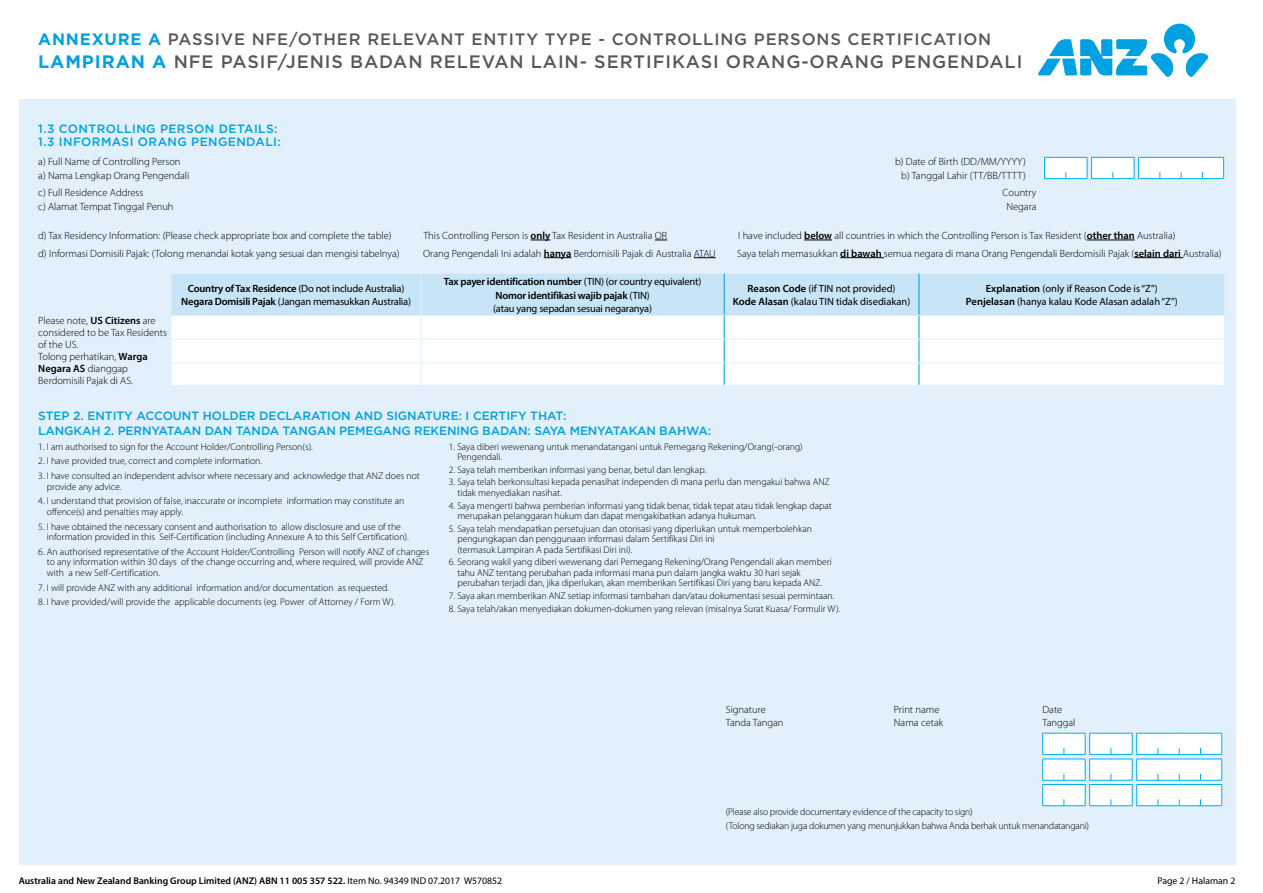
<style>
.page{position:relative;width:1263px;height:893px;background:#fff}
.page>*{position:absolute;margin:0;border:0;box-sizing:border-box;transform-origin:0 0}
._15_Form_Head_1a_Pro{font:500 18px "Gotham";letter-spacing:.05em;color:#58585b}
._15_Form_Head_1a_Pro-2{font:500 16.5px "Gotham";letter-spacing:.05em;color:#58585b}
._15_Form_Head_2_Goth{font:500 12px "Gotham";color:#00a1e0}
._15_Form_Head_2_Goth-2{font:500 12px "Gotham";letter-spacing:.035em;color:#00a1e0}
._15_Form_Body_7_9{font:300 10.5px/12px "Myriad Pro";color:#000}
.t1{font:10.5px/13.5px "Myriad Pro";letter-spacing:-.01em;color:#000;text-align:center}
.Fields{font:300 10.5px "Myriad Pro";color:#000}
._15_Form_Body_7_9-2{font:300 9.75px/10.5px "Myriad Pro";color:#000}
.Fields-2{font:300 9.75px "Myriad Pro";letter-spacing:-.02em;color:#000}
._15_Form_Legals_6_5p{font:600 9.75px "Myriad Pro";color:#000}
._15_Form_Pg_Number_9{font:9.75px "Myriad Pro";color:#000}
.s1{font-weight:700;color:#00a1e0}
.s2{font-weight:600}
.s3{font-weight:400}
</style>
<div class="page">
<div style="left:19px;top:99px;width:1216px;height:766px;background:#e1f0fa"></div>
<svg style="left:1038px;top:23px;width:171px;height:54px"></svg>
<svg style="left:1042px;top:733px;width:180px;height:73px;background:#e0f4fc"></svg>
<svg style="left:531px;top:240px;width:19px;height:1px"></svg>
<svg style="left:655px;top:240px;width:12px;height:1px"></svg>
<svg style="left:804px;top:240px;width:28px;height:1px"></svg>
<hr style="left:1087px;top:240px;width:48px;height:1px;background:#000">
<svg style="left:544px;top:257px;width:27px;height:1px"></svg>
<svg style="left:694px;top:257px;width:22px;height:1px"></svg>
<hr style="left:840px;top:257px;width:44px;height:1px;background:#000">
<hr style="left:1134px;top:257px;width:49px;height:1px;background:#000">
<svg style="left:1044px;top:157px;width:180px;height:22px;background:#e0f5fc"></svg>
<svg style="left:171px;top:273px;width:1053px;height:112px;background:#e8f4fb"></svg>
<p class="_15_Form_Head_1a_Pro-2" style="left:38px;top:29px;width:954px"><span class="s1">ANNEXURE A</span> PASSIVE NFE/OTHER RELEVANT ENTITY TYPE - CONTROLLING PERSONS CERTIFICATION</p>
<p class="_15_Form_Head_1a_Pro" style="left:38px;top:51px;width:985px"><span class="s1">LAMPIRAN A</span> NFE PASIF/JENIS BADAN RELEVAN LAIN- SERTIFIKASI ORANG-ORANG PENGENDALI</p>
<p class="_15_Form_Head_2_Goth-2" style="left:38px;top:121px;width:241px">1.3 CONTROLLING PERSON DETAILS:</p>
<p class="_15_Form_Head_2_Goth-2" style="left:38px;top:135px;width:244px">1.3 INFORMASI ORANG PENGENDALI:</p>
<p class="_15_Form_Body_7_9" style="left:38px;top:156px;width:144px">a) Full Name of Controlling Person</p>
<p class="_15_Form_Body_7_9" style="left:38px;top:169px;width:153px">a) Nama Lengkap Orang Pengendali</p>
<p class="Fields" style="left:38px;top:187px;width:107px">c) Full Residence Address</p>
<p class="Fields" style="left:38px;top:200px;width:137px">c) Alamat Tempat Tinggal Penuh</p>
<p class="_15_Form_Body_7_9" style="left:895px;top:156px;width:133px">b) Date of Birth (DD/MM/YYYY)</p>
<p class="_15_Form_Body_7_9" style="left:901px;top:169px;width:126px">b) Tanggal Lahir (TT/BB/TTTT)</p>
<p class="Fields" style="left:1002px;top:187px;width:35px">Country</p>
<p class="Fields" style="left:1006px;top:200px;width:32px">Negara</p>
<p class="_15_Form_Body_7_9" style="left:38px;top:229px;width:355px">d) Tax Residency Information: (Please check appropriate box and complete the table)</p>
<p class="_15_Form_Body_7_9" style="left:423px;top:229px;width:245px">This Controlling Person is <span class="s2">only</span> Tax Resident in Australia OR</p>
<p class="_15_Form_Body_7_9" style="left:738px;top:229px;width:439px">I have included <span class="s2">below</span> all countries in which the Controlling Person is Tax Resident (<span class="s2">other than</span> Australia)</p>
<p class="_15_Form_Body_7_9" style="left:38px;top:247px;width:363px">d) Informasi Domisili Pajak: (Tolong menandai kotak yang sesuai dan mengisi tabelnya)</p>
<p class="_15_Form_Body_7_9" style="left:423px;top:247px;width:294px">Orang Pengendali Ini adalah <span class="s2">hanya</span> Berdomisili Pajak di Australia ATAU</p>
<p class="_15_Form_Body_7_9" style="left:737px;top:247px;width:486px">Saya telah memasukkan <span class="s2">di bawah</span> semua negara di mana Orang Pengendali Berdomisili Pajak (<span class="s2">selain dari</span> Australia)</p>
<p class="t1" style="left:181px;top:281px;width:231px"><span class="s2">Country of Tax Residence</span> (Do not include Australia)<br><span class="s2">Negara Domisili Pajak</span> (Jangan memasukkan Australia)</p>
<p class="t1" style="left:444px;top:275px;width:259px"><span class="s2">Tax payer identification number</span> (TIN) (or country equivalent)<br><span class="s2">Nomor identifikasi wajib pajak</span> (TIN)<br>(atau yang sepadan sesuai negaranya)</p>
<p class="t1" style="left:733px;top:281px;width:179px"><span class="s2">Reason Code</span> (if TIN not provided)<br><span class="s2">Kode Alasan</span> (kalau TIN tidak disediakan)</p>
<p class="t1" style="left:966px;top:281px;width:213px"><span class="s2">Explanation</span> (only if Reason Code is “Z”)<br><span class="s2">Penjelasan</span> (hanya kalau Kode Alasan adalah “Z”)</p>
<p class="_15_Form_Body_7_9" style="left:38px;top:315px;width:130px">Please note, <span class="s2">US Citizens</span> are considered to be Tax Residents of the US.<br>Tolong perhatikan, <span class="s2">Warga<br>Negara AS</span> dianggap<br>Berdomisili Pajak di AS.</p>
<p class="_15_Form_Head_2_Goth" style="left:38px;top:409px;width:530px">STEP 2. ENTITY ACCOUNT HOLDER DECLARATION AND SIGNATURE: I CERTIFY THAT:</p>
<p class="_15_Form_Head_2_Goth" style="left:38px;top:423px;width:674px">LANGKAH 2. PERNYATAAN DAN TANDA TANGAN PEMEGANG REKENING BADAN: SAYA MENYATAKAN BAHWA:</p>
<p class="_15_Form_Body_7_9-2" style="left:38px;top:441px;width:276px">1. I am authorised to sign for the Account Holder/Controlling Person(s).</p>
<p class="_15_Form_Body_7_9-2" style="left:38px;top:456px;width:225px">2. I have provided true, correct and complete information.</p>
<p class="_15_Form_Body_7_9-2" style="left:47px;top:471px;width:375px;text-indent:-9px">3. I have consulted an independent advisor where necessary and acknowledge that ANZ does not provide any advice.</p>
<p class="_15_Form_Body_7_9-2" style="left:47px;top:496px;width:359px;text-indent:-9px">4. I understand that provision of false, inaccurate or incomplete information may constitute an offence(s) and penalties may apply.</p>
<p class="_15_Form_Body_7_9-2" style="left:47px;top:521px;width:364px;text-indent:-9px">5. I have obtained the necessary consent and authorisation to allow disclosure and use of the information provided in this Self-Certification (including Annexure A to this Self Certification).</p>
<p class="_15_Form_Body_7_9-2" style="left:47px;top:546px;width:384px;text-indent:-9px">6. An authorised representative of the Account Holder/Controlling Person will notify ANZ of changes to any information within 30 days of the change occurring and, where required, will provide ANZ with a new Self-Certification.</p>
<p class="_15_Form_Body_7_9-2" style="left:38px;top:582px;width:352px">7. I will provide ANZ with any additional information and/or documentation as requested.</p>
<p class="_15_Form_Body_7_9-2" style="left:38px;top:597px;width:359px">8. I have provided/will provide the applicable documents (eg. Power of Attorney / Form W).</p>
<p class="_15_Form_Body_7_9-2" style="left:457px;top:441px;width:347px;text-indent:-9px">1. Saya diberi wewenang untuk menandatangani untuk Pemegang Rekening/Orang(-orang)<br>Pengendali.</p>
<p class="_15_Form_Body_7_9-2" style="left:449px;top:464px;width:259px">2. Saya telah memberikan informasi yang benar, betul dan lengkap.</p>
<p class="_15_Form_Body_7_9-2" style="left:457px;top:477px;width:374px;text-indent:-9px">3. Saya telah berkonsultasi kepada penasihat independen di mana perlu dan mengakui bahwa ANZ tidak menyediakan nasihat.</p>
<p class="_15_Form_Body_7_9-2" style="left:457px;top:500px;width:376px;text-indent:-9px">4. Saya mengerti bahwa pemberian informasi yang tidak benar, tidak tepat atau tidak lengkap dapat merupakan pelanggaran hukum dan dapat mengakibatkan adanya hukuman.</p>
<p class="_15_Form_Body_7_9-2" style="left:457px;top:523px;width:356px;text-indent:-9px">5. Saya telah mendapatkan persetujuan dan otorisasi yang diperlukan untuk memperbolehkan pengungkapan dan penggunaan informasi dalam Sertifikasi Diri ini<br>(termasuk Lampiran A pada Sertifikasi Diri ini).</p>
<p class="_15_Form_Body_7_9-2" style="left:457px;top:557px;width:376px;text-indent:-9px">6. Seorang wakil yang diberi wewenang dari Pemegang Rekening/Orang Pengendali akan memberi tahu ANZ tentang perubahan pada informasi mana pun dalam jangka waktu 30 hari sejak perubahan terjadi dan, jika diperlukan, akan memberikan Sertifikasi Diri yang baru kepada ANZ.</p>
<p class="_15_Form_Body_7_9-2" style="left:449px;top:590px;width:387px">7. Saya akan memberikan ANZ setiap informasi tambahan dan/atau dokumentasi sesuai permintaan.</p>
<p class="_15_Form_Body_7_9-2" style="left:449px;top:603px;width:393px">8. Saya telah/akan menyediakan dokumen-dokumen yang relevan (misalnya Surat Kuasa/ Formulir W).</p>
<p class="Fields" style="left:726px;top:703px;width:41px">Signature</p>
<p class="Fields" style="left:894px;top:703px;width:47px">Print name</p>
<p class="Fields" style="left:1042px;top:703px;width:21px">Date</p>
<p class="Fields" style="left:726px;top:716px;width:59px">Tanda Tangan</p>
<p class="Fields" style="left:894px;top:716px;width:51px">Nama cetak</p>
<p class="Fields" style="left:1042px;top:716px;width:35px">Tanggal</p>
<p class="Fields-2" style="left:726px;top:806px;width:248px">(Please also provide documentary evidence of the capacity to sign)</p>
<p class="Fields-2" style="left:726px;top:820px;width:365px">(Tolong sediakan juga dokumen yang menunjukkan bahwa Anda berhak untuk menandatangani)</p>
<p class="_15_Form_Legals_6_5p" style="left:19px;top:874px;width:485px">Australia and New Zealand Banking Group Limited (ANZ) ABN 11 005 357 522. <span class="s3">Item No. 94349 IND 07.2017 W570852</span></p>
<p class="_15_Form_Pg_Number_9" style="left:1157px;top:875px;width:79px">Page 2 / Halaman 2</p>
</div>
